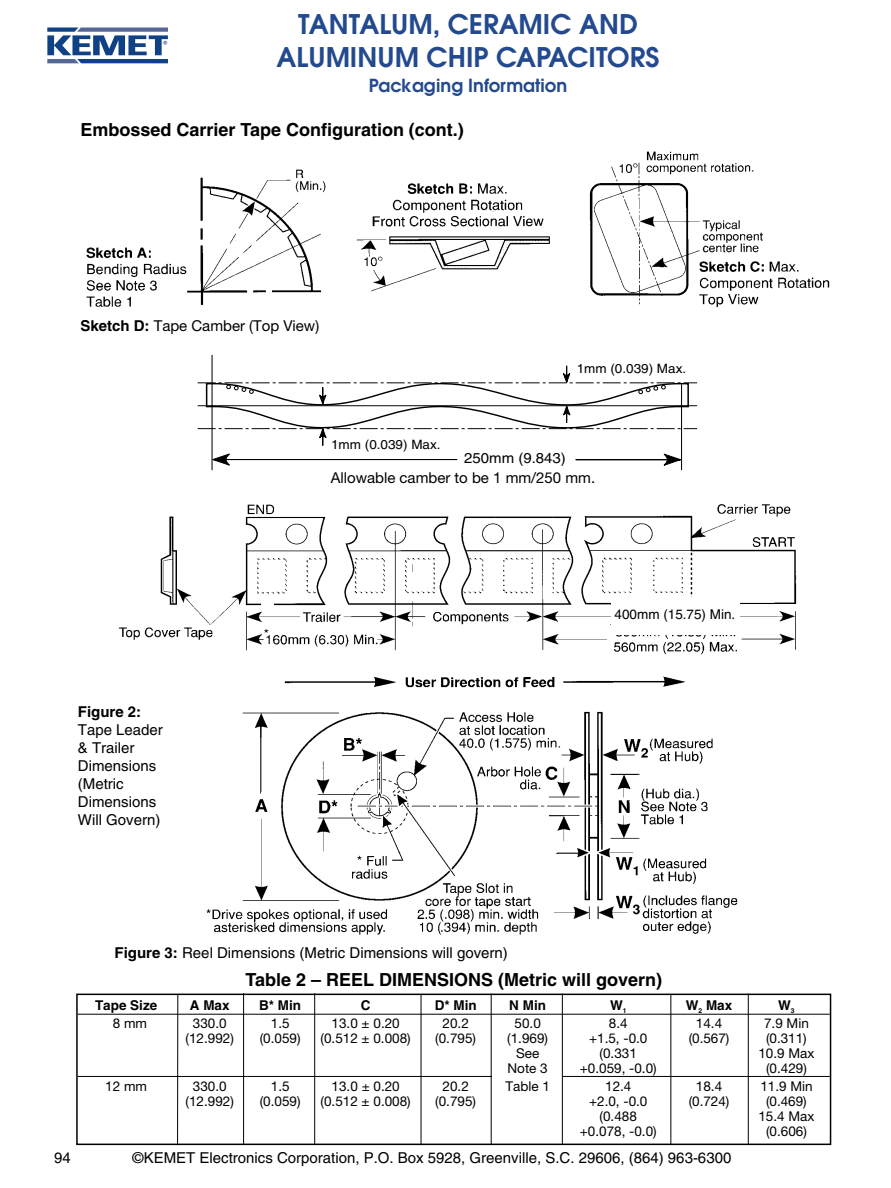
<style>
.page{position:relative;width:891px;height:1188px;background:#fff}
.page>*{position:absolute;margin:0;border:0;box-sizing:border-box;transform-origin:0 0}
.t1{font:600 27px/32.4px "Avant Garde";color:#23498e;text-align:center}
.t2{font:700 18px "Helvetica";color:#000}
.t3{font:600 18px "Avant Garde";color:#23498e}
.t4{font:15px/18px "Helvetica";color:#000}
.t5{font:15px "Helvetica Neue";color:#000}
.t6{font:700 15px "Helvetica";color:#000}
.t7{font:14.25px "Helvetica";color:#000;scale:1.05 1}
.t8{font:13.5px "Helvetica Neue";color:#000}
.t9{font:700 13.5px "Helvetica";color:#000}
.t10{font:13.5px "Helvetica";color:#000}
.t11{font:12.9px "Helvetica";color:#000;scale:1.05 1}
.s1{font-family:"Helvetica";font-weight:700}
.s2{font-weight:700}
</style>
<div class="page">
<img style="left:86px;top:151px;width:744px;height:156px">
<hr style="left:212px;top:356px;width:1px;height:114px;background:#000">
<hr style="left:681px;top:384px;width:1px;height:86px;background:#000">
<svg style="left:211px;top:454px;width:246px;height:11px"></svg>
<svg style="left:575px;top:454px;width:107px;height:12px"></svg>
<svg style="left:198px;top:366px;width:499px;height:80px"></svg>
<img style="left:118px;top:504px;width:679px;height:184px">
<img style="left:206px;top:711px;width:532px;height:224px">
<hr style="left:78px;top:1014px;width:752px;height:1px;background:#000">
<hr style="left:78px;top:1076px;width:752px;height:1px;background:#000">
<div style="left:76px;top:994px;width:755px;height:151px;border:2px solid #000"></div>
<hr style="left:492px;top:1075px;width:69px;height:4px;background:#fff">
<hr style="left:748px;top:994px;width:1px;height:150px;background:#000">
<hr style="left:670px;top:994px;width:1px;height:151px;background:#000">
<hr style="left:562px;top:994px;width:1px;height:150px;background:#000">
<hr style="left:491px;top:994px;width:1px;height:150px;background:#000">
<hr style="left:421px;top:994px;width:1px;height:151px;background:#000">
<hr style="left:314px;top:993px;width:1px;height:151px;background:#000">
<hr style="left:243px;top:993px;width:1px;height:151px;background:#000">
<hr style="left:177px;top:995px;width:1px;height:150px;background:#000">
<div style="left:262px;top:600px;width:12px;height:9px;background:#fff"></div>
<div style="left:611px;top:598px;width:129px;height:37px;background:#fff"></div>
<img style="left:47px;top:27px;width:121px;height:37px">
<h1 class="t1" style="left:277px;top:11px;width:384px">TANTALUM, CERAMIC AND<br>ALUMINUM CHIP CAPACITORS</h1>
<h2 class="t3" style="left:369px;top:79px;width:200px">Packaging Information</h2>
<h2 class="t2" style="left:80px;top:123px;width:385px">Embossed Carrier Tape Configuration (cont.)</h2>
<p class="t5" style="left:80px;top:321px;width:240px"><span class="s1">Sketch D:</span> Tape Camber (Top View)</p>
<p class="t11" style="left:577px;top:363px;width:106px">1mm (0.039) Max.</p>
<p class="t11" style="left:331px;top:440px;width:106px">1mm (0.039) Max.</p>
<p class="t7" style="left:464px;top:453px;width:98px">250mm (9.843)</p>
<p class="t5" style="left:331px;top:472px;width:266px">Allowable camber to be 1 mm/250 mm.</p>
<p class="t6" style="left:78px;top:707px;width:65px">Figure 2:</p>
<p class="t4" style="left:78px;top:723px;width:87px">Tape Leader &amp; Trailer<br>Dimensions (Metric<br>Dimensions<br>Will Govern)</p>
<p class="t10" style="left:615px;top:609px;width:122px">400mm (15.75) Min.</p>
<p class="t4" style="left:115px;top:945px;width:395px"><span class="s2">Figure 3:</span> Reel Dimensions (Metric Dimensions will govern)</p>
<p class="t9" style="left:95px;top:1000px;width:64px">Tape Size</p>
<p class="t9" style="left:190px;top:1000px;width:41px">A Max</p>
<p class="t9" style="left:259px;top:1000px;width:43px">B* Min</p>
<p class="t9" style="left:361px;top:1000px;width:11px">C</p>
<p class="t9" style="left:435px;top:1000px;width:43px">D* Min</p>
<p class="t9" style="left:509px;top:1000px;width:38px">N Min</p>
<p class="t9" style="left:610px;top:1000px;width:18px">W<sub>1</sub></p>
<p class="t9" style="left:686px;top:1000px;width:48px">W<sub>2</sub> Max</p>
<p class="t9" style="left:778px;top:1000px;width:18px">W<sub>3</sub></p>
<p class="t8" style="left:113px;top:1018px;width:36px">8 mm</p>
<p class="t8" style="left:193px;top:1018px;width:35px">330.0</p>
<p class="t8" style="left:271px;top:1018px;width:20px">1.5</p>
<p class="t8" style="left:332px;top:1018px;width:70px">13.0 ± 0.20</p>
<p class="t8" style="left:443px;top:1018px;width:28px">20.2</p>
<p class="t8" style="left:515px;top:1018px;width:28px">50.0</p>
<p class="t8" style="left:609px;top:1018px;width:20px">8.4</p>
<p class="t8" style="left:696px;top:1018px;width:28px">14.4</p>
<p class="t8" style="left:764px;top:1018px;width:46px">7.9 Min</p>
<p class="t8" style="left:186px;top:1033px;width:50px">(12.992)</p>
<p class="t8" style="left:260px;top:1033px;width:42px">(0.059)</p>
<p class="t8" style="left:321px;top:1033px;width:92px">(0.512 ± 0.008)</p>
<p class="t8" style="left:435px;top:1033px;width:42px">(0.795)</p>
<p class="t8" style="left:507px;top:1033px;width:42px">(1.969)</p>
<p class="t8" style="left:589px;top:1033px;width:60px">+1.5, -0.0</p>
<p class="t8" style="left:689px;top:1033px;width:42px">(0.567)</p>
<p class="t8" style="left:766px;top:1033px;width:42px">(0.311)</p>
<p class="t8" style="left:516px;top:1048px;width:25px">See</p>
<p class="t8" style="left:600px;top:1048px;width:39px">(0.331</p>
<p class="t8" style="left:758px;top:1048px;width:58px">10.9 Max</p>
<p class="t8" style="left:508px;top:1063px;width:42px">Note 3</p>
<p class="t8" style="left:580px;top:1063px;width:78px">+0.059, -0.0)</p>
<p class="t8" style="left:766px;top:1063px;width:42px">(0.429)</p>
<p class="t8" style="left:105px;top:1081px;width:43px">12 mm</p>
<p class="t8" style="left:193px;top:1081px;width:35px">330.0</p>
<p class="t8" style="left:271px;top:1081px;width:20px">1.5</p>
<p class="t8" style="left:332px;top:1081px;width:70px">13.0 ± 0.20</p>
<p class="t8" style="left:443px;top:1081px;width:28px">20.2</p>
<p class="t8" style="left:505px;top:1081px;width:46px">Table 1</p>
<p class="t8" style="left:605px;top:1081px;width:28px">12.4</p>
<p class="t8" style="left:696px;top:1081px;width:28px">18.4</p>
<p class="t8" style="left:760px;top:1081px;width:54px">11.9 Min</p>
<p class="t8" style="left:186px;top:1096px;width:50px">(12.992)</p>
<p class="t8" style="left:260px;top:1096px;width:42px">(0.059)</p>
<p class="t8" style="left:321px;top:1096px;width:92px">(0.512 ± 0.008)</p>
<p class="t8" style="left:435px;top:1096px;width:42px">(0.795)</p>
<p class="t8" style="left:589px;top:1096px;width:60px">+2.0, -0.0</p>
<p class="t8" style="left:689px;top:1096px;width:42px">(0.724)</p>
<p class="t8" style="left:766px;top:1096px;width:42px">(0.469)</p>
<p class="t8" style="left:600px;top:1111px;width:39px">(0.488</p>
<p class="t8" style="left:758px;top:1111px;width:58px">15.4 Max</p>
<p class="t8" style="left:580px;top:1126px;width:78px">+0.078, -0.0)</p>
<p class="t8" style="left:766px;top:1126px;width:42px">(0.606)</p>
<h2 class="t2" style="left:245px;top:973px;width:418px">Table 2 – REEL DIMENSIONS (Metric will govern)</h2>
<p class="t4" style="left:54px;top:1150px;width:18px">94</p>
<p class="t4" style="left:133px;top:1150px;width:600px">©KEMET Electronics Corporation, P.O. Box 5928, Greenville, S.C. 29606, (864) 963-6300</p>
</div>
